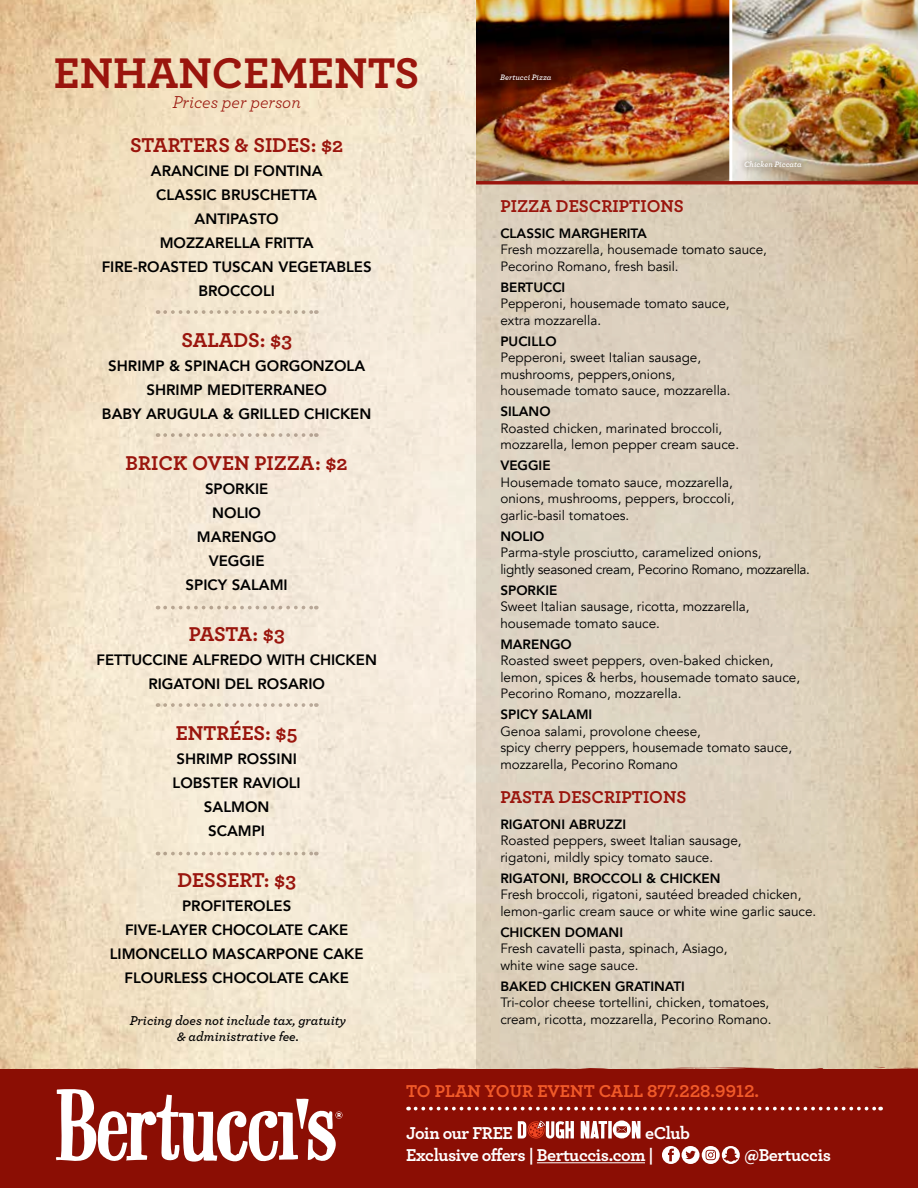
<style>
.page{position:relative;width:918px;height:1188px;background:#fff}
.page>*{position:absolute;margin:0;border:0;box-sizing:border-box;transform-origin:0 0}
.t1{font:700 45px "Archer";color:#9a150d}
.t2{font:700 21px "Archer";color:#9a150d}
.t3{font:700 18px/22.5px "Archer";letter-spacing:-.025em;color:#fff}
.t4{font:700 18px "Archer";color:#9a150d}
.t5{font:700 18px "Archer";color:#f15a29}
.t6{font:italic 18px "Archer";color:#9a150d}
.t7{font:800 15px/24px "Avenir";color:#000;text-align:center}
.t8{font:13.5px/16.5px "Avenir";color:#000}
.t9{font:800 13.5px "Avenir";color:#000}
.t10{font:13.5px/16.5px "Avenir";letter-spacing:-.025em;color:#000}
.t11{font:italic 600 13.5px/16.2px "Archer";color:#000;text-align:center}
.t12{font:italic 600 8.25px "Archer";color:#fff}
</style>
<div class="page">
<img style="left:0;top:0;width:476px;height:1067px">
<svg style="left:476px;top:184px;width:442px;height:883px;background:#dcceb9"></svg>
<svg style="left:165px;top:310px;width:152px;height:4px"></svg>
<svg style="left:165px;top:852px;width:152px;height:3px"></svg>
<svg style="left:165px;top:433px;width:152px;height:4px"></svg>
<svg style="left:165px;top:606px;width:152px;height:3px"></svg>
<svg style="left:165px;top:703px;width:152px;height:4px"></svg>
<img style="left:476px;top:0;width:442px;height:181px">
<img style="left:479px;top:67px;width:90px;height:24px">
<img style="left:724px;top:153px;width:90px;height:24px">
<hr style="left:729px;top:0;width:3px;height:182px;background:#fff">
<hr style="left:476px;top:181px;width:442px;height:3px;background:#9a150d">
<div style="left:0;top:1067px;width:918px;height:121px;background:#8b0e04"></div>
<svg style="left:108px;top:1068px;width:63px;height:2px"></svg>
<svg style="left:278px;top:1068px;width:44px;height:2px"></svg>
<svg style="left:347px;top:1069px;width:44px;height:2px"></svg>
<svg style="left:725px;top:1067px;width:28px;height:1px"></svg>
<svg style="left:808px;top:1068px;width:16px;height:1px"></svg>
<svg style="left:873px;top:1067px;width:14px;height:1px"></svg>
<svg style="left:56px;top:1088px;width:286px;height:76px"></svg>
<hr style="left:537px;top:1162px;width:108px;height:1px;background:#fff">
<svg style="left:581px;top:1120px;width:60px;height:19px"></svg>
<svg style="left:518px;top:1121px;width:56px;height:18px"></svg>
<svg style="left:662px;top:1146px;width:78px;height:18px"></svg>
<svg style="left:416px;top:1107px;width:465px;height:3px"></svg>
<h1 class="t1" style="left:54px;top:38px;width:367px">ENHANCEMENTS</h1>
<h3 class="t6" style="left:172px;top:89px;width:130px">Prices per person</h3>
<h2 class="t2" style="left:130px;top:128px;width:215px">STARTERS &amp; SIDES: $2</h2>
<p class="t7" style="left:102px;top:159px;width:271px">ARANCINE DI FONTINA<br>CLASSIC BRUSCHETTA<br>ANTIPASTO<br>MOZZARELLA FRITTA<br>FIRE-ROASTED TUSCAN VEGETABLES<br>BROCCOLI</p>
<h2 class="t2" style="left:182px;top:323px;width:112px">SALADS: $3</h2>
<p class="t7" style="left:102px;top:354px;width:271px">SHRIMP &amp; SPINACH GORGONZOLA<br>SHRIMP MEDITERRANEO<br>BABY ARUGULA &amp; GRILLED CHICKEN</p>
<h2 class="t2" style="left:126px;top:446px;width:224px">BRICK OVEN PIZZA: $2</h2>
<p class="t7" style="left:186px;top:477px;width:104px">SPORKIE<br>NOLIO<br>MARENGO<br>VEGGIE<br>SPICY SALAMI</p>
<h2 class="t2" style="left:189px;top:617px;width:97px">PASTA: $3</h2>
<p class="t7" style="left:96px;top:648px;width:282px">FETTUCCINE ALFREDO WITH CHICKEN<br>RIGATONI DEL ROSARIO</p>
<h2 class="t2" style="left:176px;top:716px;width:123px">ENTRÉES: $5</h2>
<p class="t7" style="left:173px;top:747px;width:130px">SHRIMP ROSSINI<br>LOBSTER RAVIOLI<br>SALMON<br>SCAMPI</p>
<h2 class="t2" style="left:177px;top:863px;width:120px">DESSERT: $3</h2>
<p class="t7" style="left:110px;top:894px;width:255px">PROFITEROLES<br>FIVE-LAYER CHOCOLATE CAKE<br>LIMONCELLO MASCARPONE CAKE<br>FLOURLESS CHOCOLATE CAKE</p>
<p class="t11" style="left:130px;top:1011px;width:218px">Pricing does not include tax, gratuity &amp; administrative fee.</p>
<p class="t12" style="left:500px;top:71px;width:53px">Bertucci Pizza</p>
<p class="t12" style="left:744px;top:158px;width:59px">Chicken Piccata</p>
<h3 class="t4" style="left:500px;top:192px;width:185px">PIZZA DESCRIPTIONS</h3>
<p class="t9" style="left:500px;top:223px;width:148px">CLASSIC MARGHERITA</p>
<p class="t8" style="left:500px;top:242px;width:268px">Fresh mozzarella, housemade tomato sauce,<br>Pecorino Romano, fresh basil.</p>
<p class="t9" style="left:500px;top:277px;width:67px">BERTUCCI</p>
<p class="t8" style="left:500px;top:296px;width:231px">Pepperoni, housemade tomato sauce, extra mozzarella.</p>
<p class="t9" style="left:500px;top:331px;width:58px">PUCILLO</p>
<p class="t8" style="left:500px;top:350px;width:232px">Pepperoni, sweet Italian sausage, mushrooms, peppers,onions, housemade tomato sauce, mozzarella.</p>
<p class="t9" style="left:500px;top:401px;width:52px">SILANO</p>
<p class="t8" style="left:500px;top:420px;width:240px">Roasted chicken, marinated broccoli, mozzarella, lemon pepper cream sauce.</p>
<p class="t9" style="left:500px;top:455px;width:52px">VEGGIE</p>
<p class="t8" style="left:500px;top:474px;width:236px;text-align:justify">Housemade tomato sauce, mozzarella, onions, mushrooms, peppers, broccoli, garlic-basil tomatoes.</p>
<p class="t9" style="left:500px;top:526px;width:45px">NOLIO</p>
<p class="t10" style="left:500px;top:545px;width:311px">Parma-style prosciutto, caramelized onions,<br>lightly seasoned cream, Pecorino Romano, mozzarella.</p>
<p class="t9" style="left:500px;top:580px;width:58px">SPORKIE</p>
<p class="t8" style="left:500px;top:599px;width:251px">Sweet Italian sausage, ricotta, mozzarella, housemade tomato sauce.</p>
<p class="t9" style="left:500px;top:634px;width:73px">MARENGO</p>
<p class="t8" style="left:500px;top:653px;width:301px">Roasted sweet peppers, oven-baked chicken, lemon, spices &amp; herbs, housemade tomato sauce,<br>Pecorino Romano, mozzarella.</p>
<p class="t9" style="left:500px;top:704px;width:94px">SPICY SALAMI</p>
<p class="t8" style="left:500px;top:723px;width:293px">Genoa salami, provolone cheese,<br>spicy cherry peppers, housemade tomato sauce, mozzarella, Pecorino Romano</p>
<h3 class="t4" style="left:500px;top:783px;width:188px">PASTA DESCRIPTIONS</h3>
<p class="t9" style="left:500px;top:814px;width:127px">RIGATONI ABRUZZI</p>
<p class="t8" style="left:500px;top:833px;width:243px">Roasted peppers, sweet Italian sausage, rigatoni, mildly spicy tomato sauce.</p>
<p class="t9" style="left:500px;top:868px;width:222px">RIGATONI, BROCCOLI &amp; CHICKEN</p>
<p class="t8" style="left:500px;top:887px;width:318px">Fresh broccoli, rigatoni, sautéed breaded chicken, lemon-garlic cream sauce or white wine garlic sauce.</p>
<p class="t9" style="left:500px;top:922px;width:124px">CHICKEN DOMANI</p>
<p class="t8" style="left:500px;top:941px;width:229px">Fresh cavatelli pasta, spinach, Asiago, white wine sage sauce.</p>
<p class="t9" style="left:500px;top:976px;width:186px">BAKED CHICKEN GRATINATI</p>
<p class="t8" style="left:500px;top:995px;width:273px">Tri-color cheese tortellini, chicken, tomatoes, cream, ricotta, mozzarella, Pecorino Romano.</p>
<h3 class="t5" style="left:406px;top:1077px;width:355px">TO PLAN YOUR EVENT CALL 877.228.9912.</h3>
<h3 class="t3" style="left:406px;top:1120px;width:285px;text-indent:239px">eClub<br>Exclusive offers | Bertuccis.com |</h3>
<h3 class="t3" style="left:406px;top:1120px;width:108px">Join our FREE</h3>
<h3 class="t3" style="left:745px;top:1143px;width:88px">@Bertuccis</h3>
</div>
